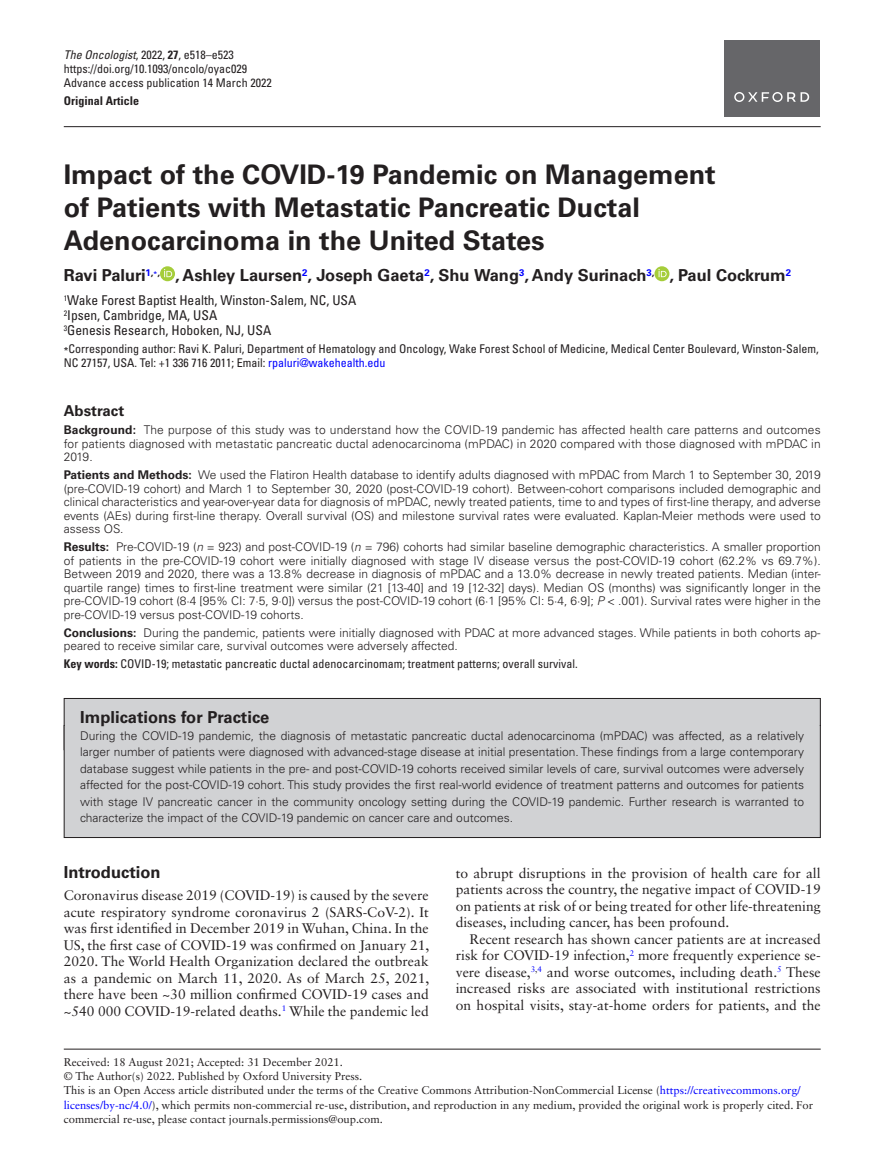
<style>
.page{position:relative;width:893px;height:1174px;background:#fff}
.page>*{position:absolute;margin:0;border:0;box-sizing:border-box;transform-origin:0 0}
.t1{font:700 27px/33px "Univers LT Std";color:#231f20}
.t2{font:700 16.5px "Univers LT Std";color:#231f20}
.t3{font:700 15px "Univers LT Std";color:#231f20}
.t4{font:13.8px/16.5px "Sabon LT Std";color:#231f20;text-align:justify}
.t5{font:condensed 13.5px/15px "Univers LT Std";color:#231f20}
.t6{font:300 12px/13.5px "Univers LT Std";color:#231f20;text-align:justify}
.t7{font:condensed 12px/14.2px "Univers LT Std";color:#231f20}
.t8{font:700 condensed 12px "Univers LT Std";color:#231f20}
.t9{font:11.25px/14.2px "Sabon LT Std";color:#231f20}
.s1{font-style:italic}
.s2{font-weight:700}
.s3{font-family:"Arial Unicode MS";font-stretch:normal}
.s4{color:#00f}
</style>
<div class="page">
<hr style="left:64px;top:126px;width:757px;height:1px;background:#231f20">
<div style="left:724px;top:40px;width:96px;height:76px;background:#666669"></div>
<svg style="left:734px;top:92px;width:75px;height:10px"></svg>
<hr style="left:64px;top:1048px;width:757px;height:1px;background:#231f20">
<div style="left:64px;top:698px;width:757px;height:49px;background:#d1d2d4"></div>
<div style="left:64px;top:698px;width:757px;height:52px;border:1px solid #231f20"></div>
<div style="left:64px;top:726px;width:757px;height:111px;background:#d1d2d4"></div>
<div style="left:64px;top:724px;width:757px;height:114px;border:1px solid #231f20"></div>
<svg style="left:160px;top:266px;width:15px;height:15px"></svg>
<svg style="left:164px;top:269px;width:8px;height:8px"></svg>
<svg style="left:654px;top:266px;width:15px;height:15px"></svg>
<svg style="left:658px;top:269px;width:9px;height:8px"></svg>
<p class="t7" style="left:64px;top:47px;width:209px"><span class="s1">The Oncologist</span>, 2022, <span class="s2">27</span>, e518–e523 https://doi.org/10.1093/oncolo/oyac029<br>Advance access publication 14 March 2022</p>
<p class="t8" style="left:64px;top:93px;width:77px">Original Article</p>
<h1 class="t1" style="left:64px;top:158px;width:653px">Impact of the COVID-19 Pandemic on Management of Patients with Metastatic Pancreatic Ductal<br>Adenocarcinoma in the United States</h1>
<h2 class="t2" style="left:64px;top:266px;width:729px">Ravi Paluri<sup>1</sup><sup>,</sup><sup>∗</sup><sup>,</sup> , Ashley Laursen<sup>2</sup>, Joseph Gaeta<sup>2</sup>, Shu Wang<sup>3</sup>, Andy Surinach<sup>3</sup><sup>,</sup> , Paul Cockrum<sup>2</sup></h2>
<p class="t5" style="left:64px;top:293px;width:294px"><sup>1</sup>Wake Forest Baptist Health, Winston-Salem, NC, USA<br><sup>2</sup>Ipsen, Cambridge, MA, USA<br><sup>3</sup>Genesis Research, Hoboken, NJ, USA</p>
<p class="t7" style="left:64px;top:342px;width:757px;line-height:13.5px"><span class="s3">∗</span>Corresponding author: Ravi K. Paluri, Department of Hematology and Oncology, Wake Forest School of Medicine, Medical Center Boulevard, Winston-Salem,<br>NC 27157, USA. Tel: +1 336 716 2011; Email: <span class="s4">rpaluri@wakehealth.edu</span></p>
<p class="t3" style="left:64px;top:402px;width:62px">Abstract</p>
<p class="t6" style="left:64px;top:423px;width:758px"><span class="s2">Background:</span> The purpose of this study was to understand how the COVID-19 pandemic has affected health care patterns and outcomes for patients diagnosed with metastatic pancreatic ductal adenocarcinoma (mPDAC) in 2020 compared with those diagnosed with mPDAC in 2019.</p>
<p class="t6" style="left:64px;top:468px;width:758px"><span class="s2">Patients and Methods:</span> We used the Flatiron Health database to identify adults diagnosed with mPDAC from March 1 to September 30, 2019 (pre-COVID-19 cohort) and March 1 to September 30, 2020 (post-COVID-19 cohort). Between-cohort comparisons included demographic and clinical characteristics and year-over-year data for diagnosis of mPDAC, newly treated patients, time to and types of first-line therapy, and adverse events (AEs) during first-line therapy. Overall survival (OS) and milestone survival rates were evaluated. Kaplan-Meier methods were used to assess OS.</p>
<p class="t6" style="left:64px;top:540px;width:758px"><span class="s2">Results:</span> Pre-COVID-19 (<span class="s1">n</span> = 923) and post-COVID-19 (<span class="s1">n</span> = 796) cohorts had similar baseline demographic characteristics. A smaller proportion of patients in the pre-COVID-19 cohort were initially diagnosed with stage IV disease versus the post-COVID-19 cohort (62.2% vs 69.7%).<br>Between 2019 and 2020, there was a 13.8% decrease in diagnosis of mPDAC and a 13.0% decrease in newly treated patients. Median (inter&shy;quartile range) times to first-line treatment were similar (21 [13-40] and 19 [12-32] days). Median OS (months) was significantly longer in the pre-COVID-19 cohort (8·4 [95% CI: 7·5, 9·0]) versus the post-COVID-19 cohort (6·1 [95% CI: 5·4, 6·9]; <span class="s1">P</span> &lt; .001). Survival rates were higher in the pre-COVID-19 versus post-COVID-19 cohorts.</p>
<p class="t6" style="left:64px;top:626px;width:758px"><span class="s2">Conclusions:</span> During the pandemic, patients were initially diagnosed with PDAC at more advanced stages. While patients in both cohorts ap&shy;peared to receive similar care, survival outcomes were adversely affected.</p>
<p class="t7" style="left:64px;top:657px;width:515px"><span class="s2">Key words:</span> COVID-19; metastatic pancreatic ductal adenocarcinomam; treatment patterns; overall survival.</p>
<h2 class="t2" style="left:80px;top:707px;width:191px">Implications for Practice</h2>
<p class="t6" style="left:80px;top:727px;width:725px;line-height:16.5px">During the COVID-19 pandemic, the diagnosis of metastatic pancreatic ductal adenocarcinoma (mPDAC) was affected, as a relatively larger number of patients were diagnosed with advanced-stage disease at initial presentation. These findings from a large contemporary database suggest while patients in the pre- and post-COVID-19 cohorts received similar levels of care, survival outcomes were adversely affected for the post-COVID-19 cohort. This study provides the first real-world evidence of treatment patterns and outcomes for patients with stage IV pancreatic cancer in the community oncology setting during the COVID-19 pandemic. Further research is warranted to characterize the impact of the COVID-19 pandemic on cancer care and outcomes.</p>
<h2 class="t2" style="left:64px;top:862px;width:98px">Introduction</h2>
<p class="t4" style="left:64px;top:887px;width:367px">Coronavirus disease 2019 (COVID-19) is caused by the severe acute respiratory syndrome coronavirus 2 (SARS-CoV-2). It was first identified in December 2019 in Wuhan, China. In the US, the first case of COVID-19 was confirmed on January 21, 2020. The World Health Organization declared the outbreak as a pandemic on March 11, 2020. As of March 25, 2021, there have been ~30 million confirmed COVID-19 cases and ~540 000 COVID-19-related deaths.<sup>1</sup> While the pandemic led</p>
<p class="t4" style="left:456px;top:864px;width:366px">to abrupt disruptions in the provision of health care for all patients across the country, the negative impact of COVID-19 on patients at risk of or being treated for other life-threatening diseases, including cancer, has been profound.</p>
<p class="t4" style="left:456px;top:930px;width:366px;text-indent:14px">Recent research has shown cancer patients are at increased risk for COVID-19 infection,<sup>2</sup> more frequently experience se&shy;vere disease,<sup>3</sup><sup>,</sup><sup>4</sup> and worse outcomes, including death.<sup>5</sup> These increased risks are associated with institutional restrictions on hospital visits, stay-at-home orders for patients, and the</p>
<p class="t9" style="left:64px;top:1054px;width:751px">Received: 18 August 2021; Accepted: 31 December 2021.<br>© The Author(s) 2022. Published by Oxford University Press.<br>This is an Open Access article distributed under the terms of the Creative Commons Attribution-NonCommercial License (<span class="s4">https://creativecommons.org/ licenses/by-nc/4.0/</span>), which permits non-commercial re-use, distribution, and reproduction in any medium, provided the original work is properly cited. For commercial re-use, please contact journals.permissions@oup.com.</p>
</div>
